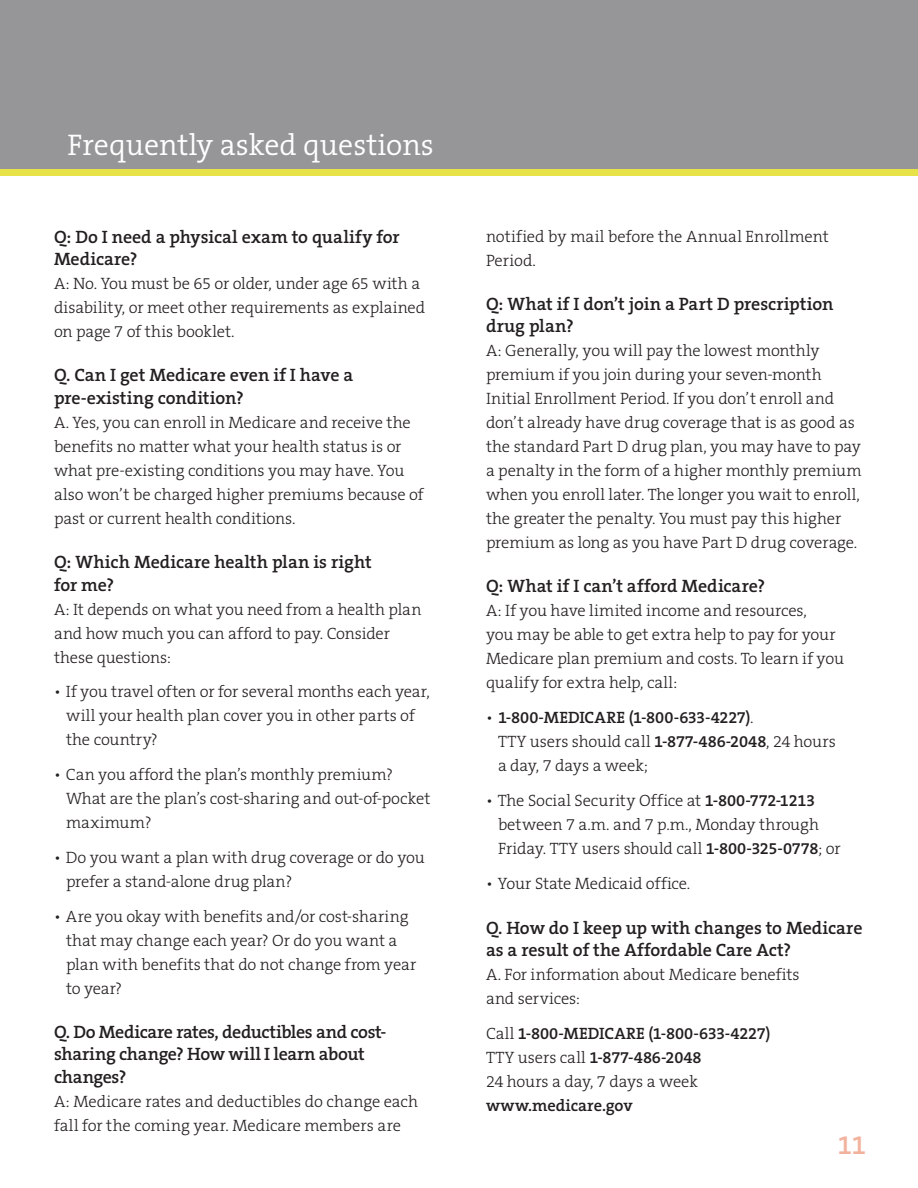
<style>
.page{position:relative;width:918px;height:1188px;background:#fff}
.page>*{position:absolute;margin:0;border:0;box-sizing:border-box;transform-origin:0 0}
.HEAD_reversed{font:300 30px "The Serif B4";color:#fff}
.t1{font:600 27px "The Serif B6";color:#f2b29d}
.SUBHEAD{font:600 18px/22.5px "The Serif B6";letter-spacing:-.005em;color:#231f20}
._7_Body_copy{font:300 16.5px/24px "The Serif B3";letter-spacing:-.005em;color:#231f20}
._7_Body_copy-2{font:600 16.5px/24px "The Serif B6";letter-spacing:-.005em;color:#231f20}
.s1{font-family:"The Serif B6";font-weight:600}
.s2{font-family:"The Serif B3";font-weight:300}
</style>
<div class="page">
<div style="left:0;top:0;width:918px;height:169px;background:#969699"></div>
<div style="left:0;top:169px;width:918px;height:7px;background:#e7e247"></div>
<p class="HEAD_reversed" style="left:68px;top:129px;width:368px">Frequently asked questions</p>
<p class="SUBHEAD" style="left:54px;top:226px;width:347px">Q: Do I need a physical exam to qualify for<br>Medicare?</p>
<p class="_7_Body_copy" style="left:54px;top:272px;width:373px">A: No. You must be 65 or older, under age 65 with a disability, or meet other requirements as explained on page 7 of this booklet.</p>
<p class="SUBHEAD" style="left:54px;top:365px;width:301px">Q. Can I get Medicare even if I have a pre-existing condition?</p>
<p class="_7_Body_copy" style="left:54px;top:411px;width:371px">A. Yes, you can enroll in Medicare and receive the benefits no matter what your health status is or what pre-existing conditions you may have. You also won’t be charged higher premiums because of past or current health conditions.</p>
<p class="SUBHEAD" style="left:54px;top:551px;width:319px">Q: Which Medicare health plan is right for me?</p>
<p class="_7_Body_copy" style="left:54px;top:597px;width:369px">A: It depends on what you need from a health plan and how much you can afford to pay. Consider these questions:</p>
<p class="_7_Body_copy" style="left:66px;top:680px;width:365px;text-indent:-12px">• If you travel often or for several months each year, will your health plan cover you in other parts of the country?</p>
<p class="_7_Body_copy" style="left:66px;top:763px;width:366px;text-indent:-12px">• Can you afford the plan’s monthly premium?<br>What are the plan’s cost-sharing and out-of-pocket maximum?</p>
<p class="_7_Body_copy" style="left:66px;top:846px;width:360px;text-indent:-12px">• Do you want a plan with drug coverage or do you prefer a stand-alone drug plan?</p>
<p class="_7_Body_copy" style="left:66px;top:905px;width:352px;text-indent:-12px">• Are you okay with benefits and/or cost-sharing that may change each year? Or do you want a plan with benefits that do not change from year to year?</p>
<p class="SUBHEAD" style="left:54px;top:1021px;width:334px">Q. Do Medicare rates, deductibles and cost&shy;sharing change? How will I learn about changes?</p>
<p class="_7_Body_copy" style="left:54px;top:1090px;width:366px">A: Medicare rates and deductibles do change each fall for the coming year. Medicare members are</p>
<p class="_7_Body_copy" style="left:486px;top:225px;width:344px">notified by mail before the Annual Enrollment<br>Period.</p>
<p class="SUBHEAD" style="left:486px;top:293px;width:349px">Q: What if I don’t join a Part D prescription drug plan?</p>
<p class="_7_Body_copy" style="left:486px;top:339px;width:377px">A: Generally, you will pay the lowest monthly premium if you join during your seven-month Initial Enrollment Period. If you don’t enroll and don’t already have drug coverage that is as good as the standard Part D drug plan, you may have to pay a penalty in the form of a higher monthly premium when you enroll later. The longer you wait to enroll, the greater the penalty. You must pay this higher premium as long as you have Part D drug coverage.</p>
<p class="SUBHEAD" style="left:486px;top:576px;width:281px">Q: What if I can’t afford Medicare?</p>
<p class="_7_Body_copy" style="left:486px;top:599px;width:360px">A: If you have limited income and resources,<br>you may be able to get extra help to pay for your Medicare plan premium and costs. To learn if you qualify for extra help, call:</p>
<p class="_7_Body_copy" style="left:498px;top:706px;width:339px;text-indent:-12px">• <span class="s1">1-800-MEDICARE (1-800-633-4227)</span>.<br>TTY users should call <span class="s1">1-877-486-2048</span>, 24 hours a day, 7 days a week;</p>
<p class="_7_Body_copy" style="left:498px;top:789px;width:344px;text-indent:-12px">• The Social Security Office at <span class="s1">1-800-772-1213 </span>between 7 a.m. and 7 p.m., Monday through<br>Friday. TTY users should call <span class="s1">1-800-325-0778</span>; or</p>
<p class="_7_Body_copy" style="left:486px;top:872px;width:206px">• Your State Medicaid office.</p>
<p class="SUBHEAD" style="left:486px;top:917px;width:378px">Q. How do I keep up with changes to Medicare as a result of the Affordable Care Act?</p>
<p class="_7_Body_copy" style="left:486px;top:963px;width:315px">A. For information about Medicare benefits and services:</p>
<p class="_7_Body_copy-2" style="left:486px;top:1022px;width:286px"><span class="s2">Call</span> 1-800-MEDICARE (1-800-633-4227)<br><span class="s2">TTY users call</span> 1-877-486-2048<br><span class="s2">24 hours a day, 7 days a week </span>www.medicare.gov</p>
<p class="t1" style="left:837px;top:1130px;width:30px">11</p>
</div>
